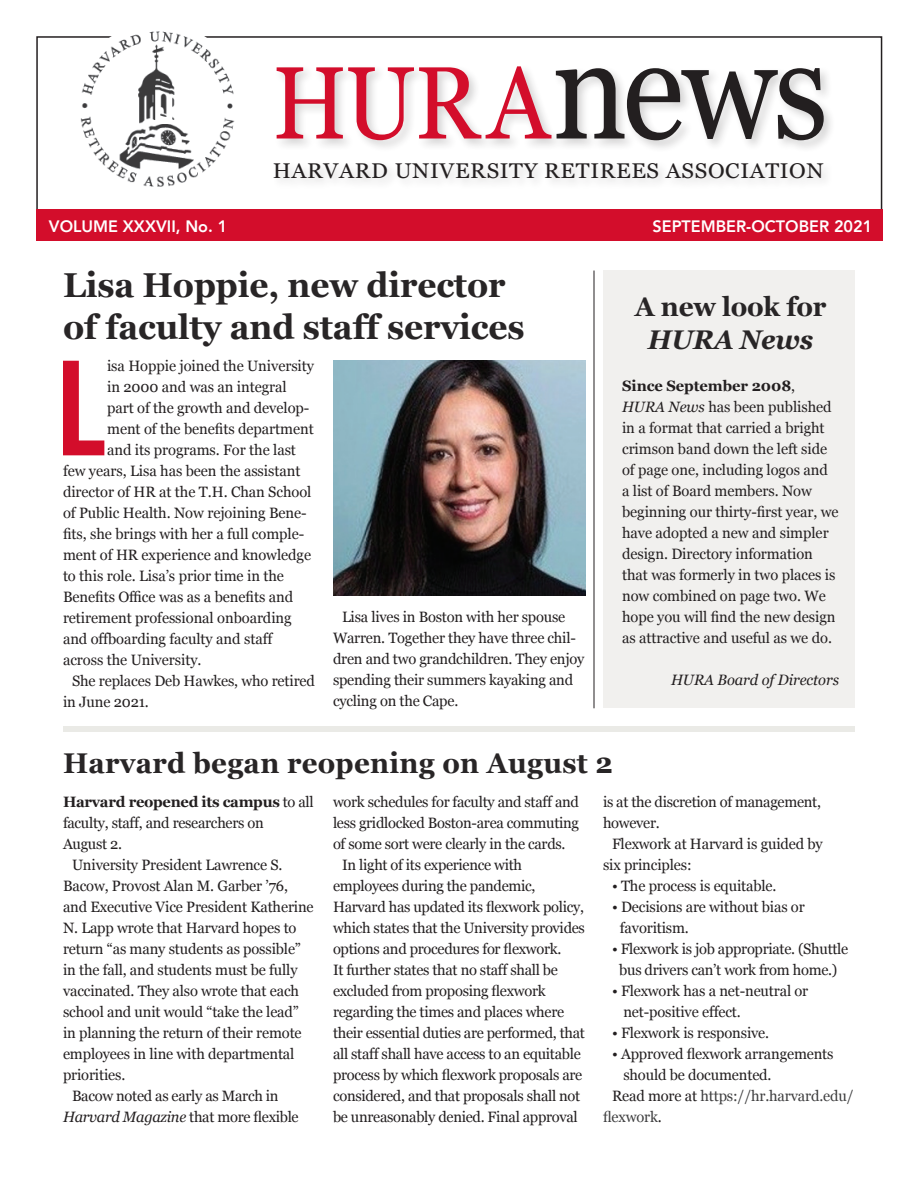
<style>
.page{position:relative;width:918px;height:1188px;background:#fff}
.page>*{position:absolute;margin:0;border:0;box-sizing:border-box;transform-origin:0 0}
.t1{font:142.05px "Georgia";color:#231f20;scale:.9 1}
.Body_Copy{font:600 133.65px "Avenir Next Condensed";color:#d30d2b}
.t2{font:102.6px "Georgia";color:#d30d2b;scale:.9 1}
.Headline_28{font:700 34.5px/42px "Georgia";letter-spacing:-.005em;color:#282526}
.t3{font:700 28.5px "Georgia";letter-spacing:.01em;color:#282526}
.Coming_Events{font:700 27px/33px "Georgia";letter-spacing:-.01em;color:#282526;text-align:center}
.t4{font:21.3px "Georgia";letter-spacing:.03em;color:#231f20;scale:1.05 1}
.t5{font:800 16.5px "Avenir";color:#fff}
.Body_Copy-2{font:15px/21px "Georgia";letter-spacing:-.01em;color:#231f20}
.Coming_Events-2{font:15px/21px "Georgia";letter-spacing:-.005em;color:#231f20}
.Body_Copy_first_para{font:15px/21px "Georgia";letter-spacing:-.02em;color:#231f20}
.Body_Copy-3{font:15px/21px "Georgia";letter-spacing:-.01em;color:#3e3e3f}
.Coming_Events-3{font:italic 15px "Georgia";letter-spacing:-.005em;color:#231f20}
.s1{font-style:italic}
.s2{font-weight:700}
.s3{color:#231f20}
</style>
<div class="page">
<div style="left:603px;top:270px;width:252px;height:438px;background:#f1f0ee"></div>
<div style="left:36px;top:36px;width:846px;height:176px;border:2px solid #231f20"></div>
<div style="left:36px;top:210px;width:846px;height:31px;background:#d30d2b"></div>
<div style="left:272px;top:160px;width:563px;height:31px;background:#f8f8f8"></div>
<div style="left:274px;top:63px;width:562px;height:90px;background:#231f20;opacity:.2"></div>
<img style="left:73px;top:31px;width:170px;height:156px">
<img style="left:333px;top:361px;width:253px;height:235px">
<div style="left:63px;top:726px;width:792px;height:6px;background:#eaeae6"></div>
<hr style="left:594px;top:271px;width:1px;height:437px;background:#231f20">
<p class="t2" style="left:272px;top:28px;width:309px">HURA</p>
<p class="t4" style="left:273px;top:155px;width:526px">HARVARD UNIVERSITY RETIREES ASSOCIATION</p>
<p class="t1" style="left:552px;top:-14px;width:309px">news</p>
<p class="t5" style="left:49px;top:213px;width:180px">VOLUME XXXVII, No. 1</p>
<p class="t5" style="left:653px;top:213px;width:221px">SEPTEMBER-OCTOBER 2021</p>
<p class="Headline_28" style="left:63px;top:262px;width:463px">Lisa Hoppie, new director of faculty and staff services</p>
<p class="Body_Copy" style="left:54px;top:293px;width:53px">L</p>
<p class="Body_Copy-2" style="left:107px;top:355px;width:208px">isa Hoppie joined the University</p>
<p class="Body_Copy-2" style="left:107px;top:376px;width:181px">in 2000 and was an integral</p>
<p class="Body_Copy-2" style="left:107px;top:397px;width:204px">part of the growth and develop-</p>
<p class="Body_Copy-2" style="left:107px;top:418px;width:208px">ment of the benefits department</p>
<p class="Body_Copy-2" style="left:107px;top:439px;width:190px">and its programs. For the last</p>
<p class="Body_Copy-2" style="left:63px;top:460px;width:239px">few years, Lisa has been the assistant</p>
<p class="Body_Copy-2" style="left:63px;top:481px;width:250px">director of HR at the T.H. Chan School</p>
<p class="Body_Copy-2" style="left:63px;top:502px;width:245px">of Public Health. Now rejoining Bene-</p>
<p class="Body_Copy-2" style="left:63px;top:523px;width:243px">fits, she brings with her a full comple-</p>
<p class="Body_Copy-2" style="left:63px;top:544px;width:250px">ment of HR experience and knowledge</p>
<p class="Body_Copy-2" style="left:63px;top:565px;width:223px">to this role. Lisa’s prior time in the</p>
<p class="Body_Copy-2" style="left:63px;top:586px;width:232px">Benefits Office was as a benefits and</p>
<p class="Body_Copy-2" style="left:63px;top:607px;width:230px">retirement professional onboarding</p>
<p class="Body_Copy-2" style="left:63px;top:628px;width:212px">and offboarding faculty and staff</p>
<p class="Body_Copy-2" style="left:63px;top:649px;width:140px">across the University.</p>
<p class="Body_Copy-2" style="left:63px;top:670px;width:253px;text-indent:9px">She replaces Deb Hawkes, who retired in June 2021.</p>
<p class="Body_Copy-2" style="left:333px;top:606px;width:253px;text-indent:9px">Lisa lives in Boston with her spouse Warren. Together they have three chil&shy;dren and two grandchildren. They enjoy spending their summers kayaking and cycling on the Cape.</p>
<p class="Coming_Events" style="left:635px;top:289px;width:193px">A new look for<br><span class="s1">HURA News</span></p>
<p class="Coming_Events-2" style="left:622px;top:375px;width:218px"><span class="s2">Since September 2008</span>,<br><span class="s1">HURA News</span> has been published in a format that carried a bright crimson band down the left side of page one, including logos and a list of Board members. Now beginning our thirty-first year, we have adopted a new and simpler design. Directory information that was formerly in two places is now combined on page two. We hope you will find the new design as attractive and useful as we do.</p>
<p class="Coming_Events-3" style="left:671px;top:669px;width:170px">HURA Board of Directors</p>
<p class="t3" style="left:63px;top:742px;width:551px">Harvard began reopening on August 2</p>
<p class="Body_Copy_first_para" style="left:63px;top:791px;width:252px"><span class="s2">Harvard reopened its campus</span> to all faculty, staff, and researchers on<br>August 2.</p>
<p class="Body_Copy-2" style="left:63px;top:854px;width:252px;text-indent:9px">University President Lawrence S.<br>Bacow, Provost Alan M. Garber ’76, and Executive Vice President Katherine N. Lapp wrote that Harvard hopes to return “as many students as possible” in the fall, and students must be fully vaccinated. They also wrote that each school and unit would “take the lead” in planning the return of their remote employees in line with departmental priorities.</p>
<p class="Body_Copy-2" style="left:63px;top:1085px;width:237px;text-indent:9px">Bacow noted as early as March in<br><span class="s1">Harvard Magazine</span> that more flexible</p>
<p class="Body_Copy-2" style="left:333px;top:791px;width:248px;text-align:justify">work schedules for faculty and staff and less gridlocked Boston-area commuting of some sort were clearly in the cards.</p>
<p class="Body_Copy-2" style="left:333px;top:854px;width:253px;text-indent:9px">In light of its experience with employees during the pandemic, Harvard has updated its flexwork policy, which states that the University provides options and procedures for flexwork.<br>It further states that no staff shall be excluded from proposing flexwork regarding the times and places where their essential duties are performed, that all staff shall have access to an equitable process by which flexwork proposals are considered, and that proposals shall not be unreasonably denied. Final approval</p>
<p class="Body_Copy-2" style="left:603px;top:791px;width:219px">is at the discretion of management, however.</p>
<p class="Body_Copy-2" style="left:603px;top:833px;width:221px;text-indent:9px">Flexwork at Harvard is guided by six principles:</p>
<p class="Body_Copy-2" style="left:612px;top:875px;width:166px">• The process is equitable.</p>
<p class="Body_Copy-2" style="left:620px;top:896px;width:186px;text-indent:-8px">• Decisions are without bias or favoritism.</p>
<p class="Body_Copy-2" style="left:612px;top:938px;width:238px;text-align:center">• Flexwork is job appropriate. (Shuttle bus drivers can’t work from home.)</p>
<p class="Body_Copy-2" style="left:623px;top:980px;width:186px;text-indent:-11px">• Flexwork has a net-neutral or net-positive effect.</p>
<p class="Body_Copy-2" style="left:612px;top:1022px;width:159px">• Flexwork is responsive.</p>
<p class="Body_Copy-2" style="left:623px;top:1043px;width:212px;text-indent:-11px">• Approved flexwork arrangements should be documented.</p>
<p class="Body_Copy-3" style="left:603px;top:1085px;width:252px;text-indent:9px"><span class="s3">Read more at</span> https://hr.harvard.edu/ flexwork<span class="s3">.</span></p>
</div>
